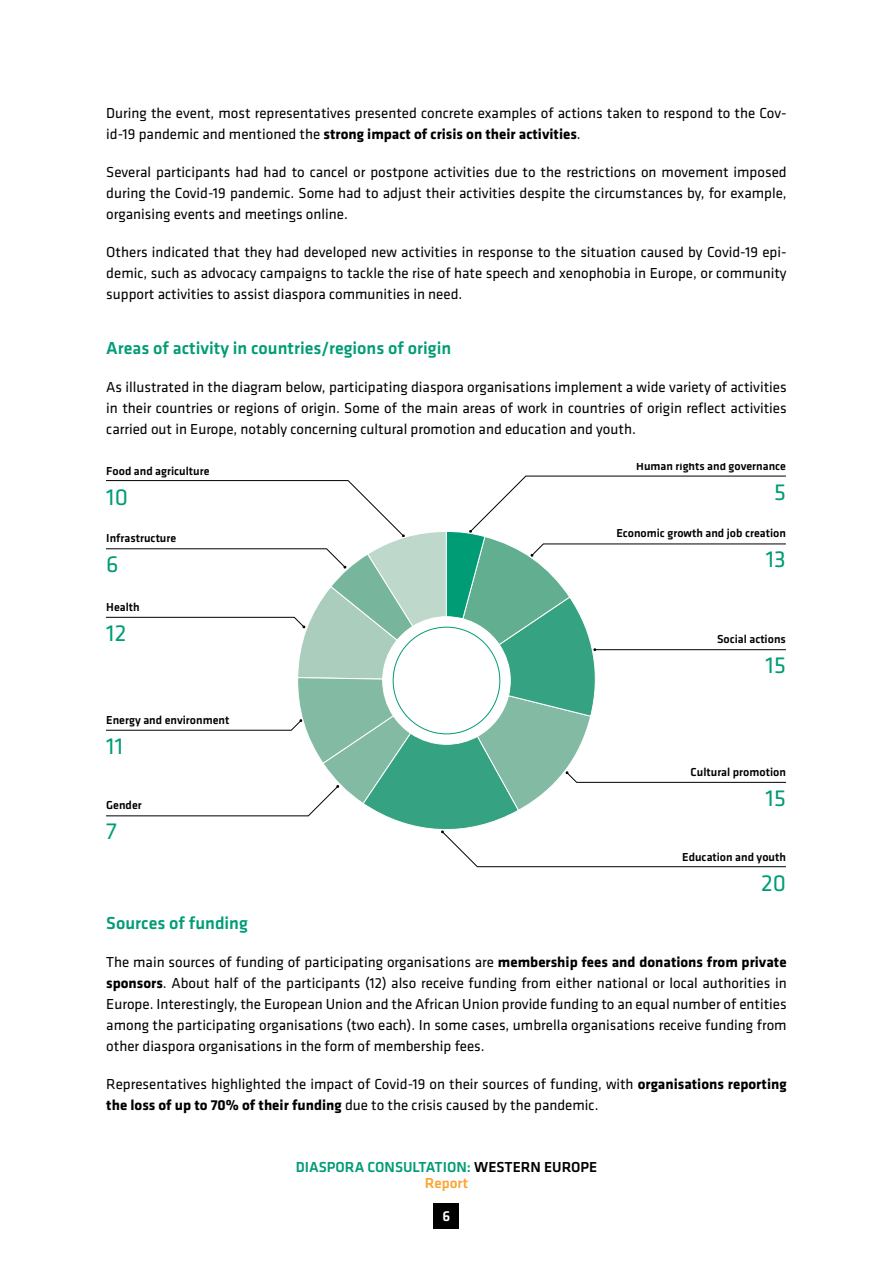
<style>
.page{position:relative;width:893px;height:1263px;background:#fff}
.page>*{position:absolute;margin:0;border:0;box-sizing:border-box;transform-origin:0 0}
.t1{font:24px "Klavika";color:#009c76}
.t2{font:500 18px "Klavika";color:#009c76}
.t3{font:15px/21px "Klavika";color:#000;text-align:justify}
.t4{font:500 15px/16.2px "Klavika";color:#009c76;text-align:center}
.t5{font:500 15px "Klavika";color:#fff}
.t6{font:500 12px "Klavika";color:#000}
.s1{font-weight:700}
.s2{color:#000}
.s3{color:#faa634}
</style>
<div class="page">
<div style="left:434px;top:1203px;width:25px;height:26px;background:#000"></div>
<svg style="left:106px;top:476px;width:680px;height:391px"></svg>
<p class="t3" style="left:106px;top:102px;width:682px">During the event, most representatives presented concrete examples of actions taken to respond to the Cov&shy;id-19 pandemic and mentioned the <span class="s1">strong impact of crisis on their activities</span>.</p>
<p class="t3" style="left:106px;top:161px;width:682px">Several participants had had to cancel or postpone activities due to the restrictions on movement imposed during the Covid-19 pandemic. Some had to adjust their activities despite the circumstances by, for example, organising events and meetings online.</p>
<p class="t3" style="left:106px;top:241px;width:682px">Others indicated that they had developed new activities in response to the situation caused by Covid-19 epi&shy;demic, such as advocacy campaigns to tackle the rise of hate speech and xenophobia in Europe, or community support activities to assist diaspora communities in need.</p>
<p class="t2" style="left:106px;top:335px;width:346px">Areas of activity in countries/regions of origin</p>
<p class="t3" style="left:106px;top:376px;width:682px">As illustrated in the diagram below, participating diaspora organisations implement a wide variety of activities in their countries or regions of origin. Some of the main areas of work in countries of origin reflect activities carried out in Europe, notably concerning cultural promotion and education and youth.</p>
<p class="t6" style="left:106px;top:462px;width:105px">Food and agriculture</p>
<h1 class="t1" style="left:106px;top:481px;width:23px">10</h1>
<p class="t6" style="left:106px;top:530px;width:71px">Infrastructure</p>
<h1 class="t1" style="left:106px;top:548px;width:14px">6</h1>
<p class="t6" style="left:106px;top:598px;width:35px">Health</p>
<h1 class="t1" style="left:106px;top:617px;width:22px">12</h1>
<p class="t6" style="left:106px;top:712px;width:125px">Energy and environment</p>
<h1 class="t1" style="left:106px;top:730px;width:18px">11</h1>
<p class="t6" style="left:106px;top:797px;width:37px">Gender</p>
<h1 class="t1" style="left:106px;top:815px;width:12px">7</h1>
<p class="t6" style="left:636px;top:458px;width:151px">Human rights and governance</p>
<h1 class="t1" style="left:774px;top:476px;width:13px">5</h1>
<p class="t6" style="left:616px;top:525px;width:171px">Economic growth and job creation</p>
<h1 class="t1" style="left:766px;top:544px;width:22px">13</h1>
<p class="t6" style="left:717px;top:631px;width:70px">Social actions</p>
<h1 class="t1" style="left:766px;top:650px;width:22px">15</h1>
<p class="t6" style="left:691px;top:764px;width:97px">Cultural promotion</p>
<h1 class="t1" style="left:766px;top:782px;width:22px">15</h1>
<p class="t6" style="left:682px;top:849px;width:105px">Education and youth</p>
<h1 class="t1" style="left:761px;top:867px;width:26px">20</h1>
<p class="t2" style="left:106px;top:911px;width:143px">Sources of funding</p>
<p class="t3" style="left:106px;top:951px;width:682px">The main sources of funding of participating organisations are <span class="s1">membership fees and donations from private sponsors</span>. About half of the participants (12) also receive funding from either national or local authorities in Europe. Interestingly, the European Union and the African Union provide funding to an equal number of entities among the participating organisations (two each). In some cases, umbrella organisations receive funding from other diaspora organisations in the form of membership fees.</p>
<p class="t3" style="left:106px;top:1073px;width:682px">Representatives highlighted the impact of Covid-19 on their sources of funding, with <span class="s1">organisations reporting the loss of up to 70% of their funding</span> due to the crisis caused by the pandemic.</p>
<p class="t4" style="left:296px;top:1159px;width:303px">DIASPORA CONSULTATION: <span class="s2">WESTERN EUROPE<br></span><span class="s3">Report</span></p>
<p class="t5" style="left:443px;top:1206px;width:9px">6</p>
</div>
